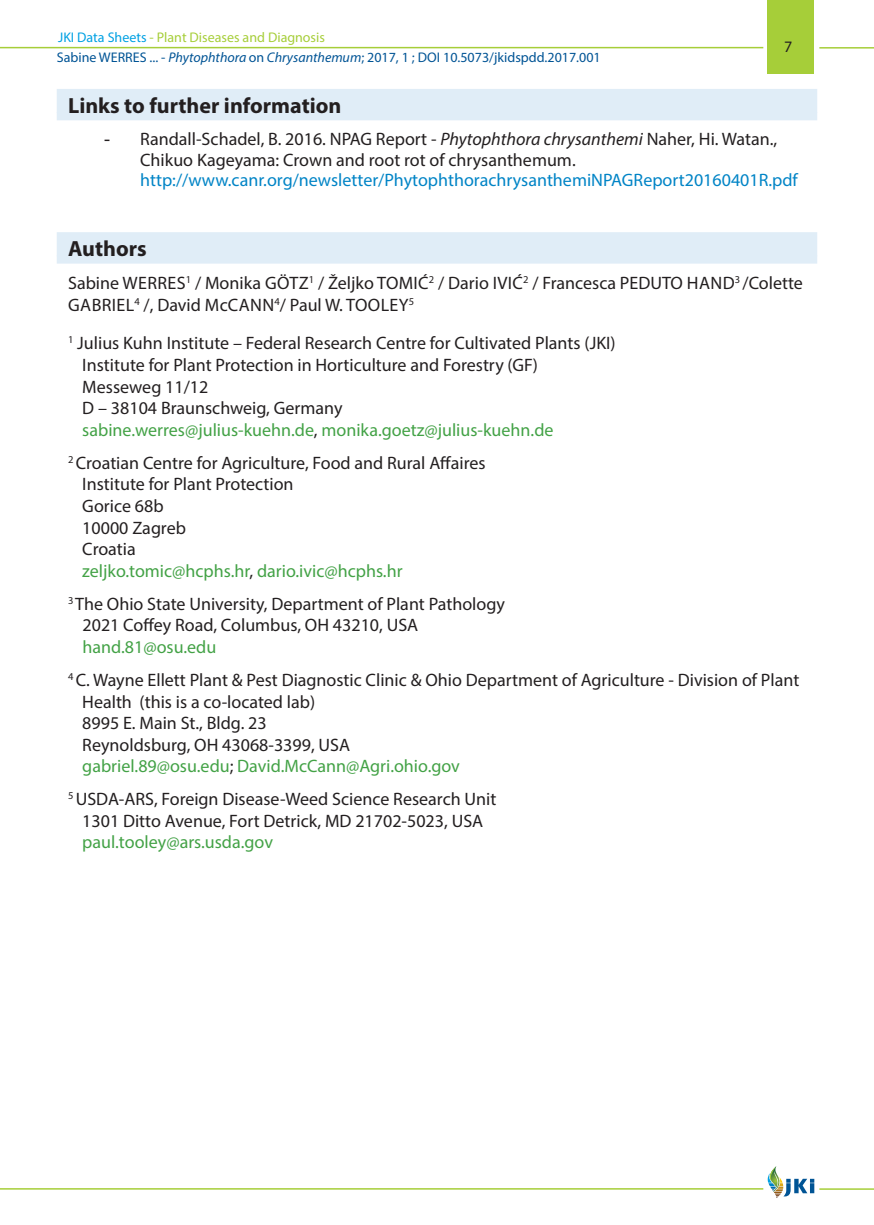
<style>
.page{position:relative;width:874px;height:1225px;background:#fff}
.page>*{position:absolute;margin:0;border:0;box-sizing:border-box;transform-origin:0 0}
.t1{font:700 22px "Myriad Pro";color:#231f20}
.t2{font:18px/21.6px "Myriad Pro";color:#231f20}
.t3{font:18px "Myriad Pro";color:#0084c6}
.t4{font:18px "Myriad Pro";color:#43a246}
.t5{font:16px "Myriad Pro";color:#231f20}
.t6{font:14px "Myriad Pro";color:#005495}
.t7{font:14px "Myriad Pro";color:#a6ce39}
.s1{color:#00a1e3}
.s2{font-style:italic}
.s3{font-family:"Arial"}
.s4{color:#43a246}
</style>
<div class="page">
<div style="left:767px;top:0;width:47px;height:74px;background:#a6ce39"></div>
<svg style="left:767px;top:1166px;width:46px;height:32px"></svg>
<hr style="left:0;top:47px;width:763px;height:1px;background:#a6ce39">
<hr style="left:819px;top:47px;width:54px;height:2px;background:#a6ce39">
<hr style="left:0;top:1188px;width:763px;height:1px;background:#a6ce39">
<hr style="left:819px;top:1188px;width:54px;height:1px;background:#a6ce39">
<div style="left:57px;top:89px;width:759px;height:24px;background:#e0edf7"></div>
<div style="left:57px;top:112px;width:759px;height:8px;background:#e0edf7"></div>
<div style="left:57px;top:232px;width:759px;height:24px;background:#e0edf7"></div>
<div style="left:57px;top:256px;width:759px;height:8px;background:#e0edf7"></div>
<p class="t7" style="left:58px;top:29px;width:268px"><span class="s1">JKI Data Sheets</span> - Plant Diseases and Diagnosis</p>
<p class="t6" style="left:57px;top:49px;width:545px">Sabine WERRES ... - <span class="s2">Phytophthora</span> on <span class="s2">Chrysanthemum</span>; 2017, 1 ; DOI 10.5073/jkidspdd.2017.001</p>
<p class="t5" style="left:783px;top:37px;width:10px">7</p>
<p class="t1" style="left:68px;top:91px;width:275px">Links to further information</p>
<p class="t2" style="left:140px;top:128px;width:638px;line-height:20.6px;text-indent:-36px"><span class="s3">-</span> Randall-Schadel, B. 2016. NPAG Report - <span class="s2">Phytophthora chrysanthemi</span> Naher, Hi. Watan.,<br>Chikuo Kageyama: Crown and root rot of chrysanthemum.</p>
<p class="t3" style="left:140px;top:169px;width:658px">http://www.canr.org/newsletter/PhytophthorachrysanthemiNPAGReport20160401R.pdf</p>
<p class="t1" style="left:68px;top:234px;width:80px">Authors</p>
<p class="t2" style="left:68px;top:272px;width:736px">Sabine WERRES<sup>1</sup> / Monika GÖTZ<sup>1</sup> / Željko TOMIĆ<sup>2</sup> / Dario IVIĆ<sup>2</sup> / Francesca PEDUTO HAND<sup>3</sup> /Colette<br>GABRIEL<sup>4</sup> /, David McCANN<sup>4</sup>/ Paul W. TOOLEY<sup>5</sup></p>
<p class="t2" style="left:82px;top:332px;width:534px;text-indent:-14px"><sup>1</sup> Julius Kuhn Institute – Federal Research Centre for Cultivated Plants (JKI)<br>Institute for Plant Protection in Horticulture and Forestry (GF)<br>Messeweg 11/12<br>D – 38104 Braunschweig, Germany<br><span class="s4">sabine.werres@julius-kuehn.de</span>, <span class="s4">monika.goetz@julius-kuehn.de</span></p>
<p class="t2" style="left:82px;top:451px;width:404px;text-indent:-14px"><sup>2</sup> Croatian Centre for Agriculture, Food and Rural Affaires<br>Institute for Plant Protection<br>Gorice 68b<br>10000 Zagreb<br>Croatia<br><span class="s4">zeljko.tomic@hcphs.hr</span>, <span class="s4">dario.ivic@hcphs.hr</span></p>
<p class="t2" style="left:82px;top:592px;width:424px;text-indent:-14px"><sup>3</sup> The Ohio State University, Department of Plant Pathology<br>2021 Coffey Road, Columbus, OH 43210, USA</p>
<p class="t2" style="left:68px;top:630px;width:732px;line-height:33px;text-indent:14px"><span class="s4">hand.81@osu.edu<br></span><sup>4</sup> C. Wayne Ellett Plant &amp; Pest Diagnostic Clinic &amp; Ohio Department of Agriculture - Division of Plant</p>
<p class="t2" style="left:82px;top:690px;width:379px">Health (this is a co-located lab)<br>8995 E. Main St., Bldg. 23<br>Reynoldsburg, OH 43068-3399, USA <span class="s4">gabriel.89@osu.edu</span>; <span class="s4">David.McCann@Agri.ohio.gov</span></p>
<p class="t2" style="left:68px;top:788px;width:429px;text-align:center"><sup>5</sup> USDA-ARS, Foreign Disease-Weed Science Research Unit<br>1301 Ditto Avenue, Fort Detrick, MD 21702-5023, USA</p>
<p class="t4" style="left:82px;top:831px;width:192px">paul.tooley@ars.usda.gov</p>
</div>
